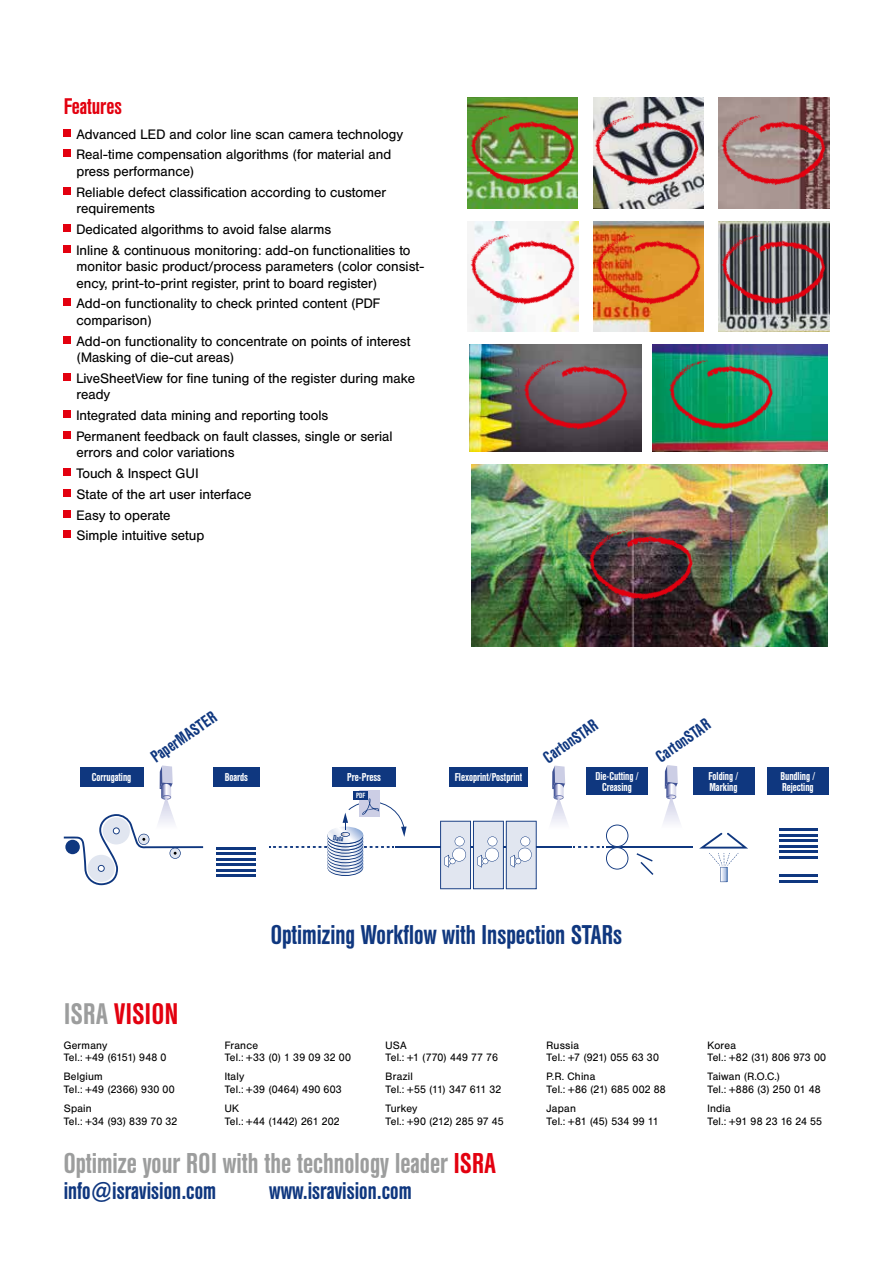
<style>
.page{position:relative;width:893px;height:1263px;background:#fff}
.page>*{position:absolute;margin:0;border:0;box-sizing:border-box;transform-origin:0 0}
.t1{font:500 29.55px "Helvetica Con BQ";letter-spacing:.02em;color:#e3000f}
.t2{font:500 28.5px "Helvetica Con BQ";color:#9c9d9d}
.t3{font:500 27px "Helvetica Con BQ";color:#0f377f}
.t4{font:500 24px "Helvetica Con BQ";color:#0f377f}
.t5{font:500 22.5px "Helvetica Con BQ";color:#e3000f}
.t6{font:500 16.95px "Helvetica Con BQ";color:#0f377f}
.t7{font:13.5px/20.7px "Helvetica BQ";color:#000}
.t8{font:500 11.4px/10.4px "Helvetica Con BQ";color:#fff}
.t9{font:10.5px/12.8px "Helvetica BQ";letter-spacing:.02em;color:#000}
.t10{font:500 7.5px "Helvetica Con BQ";color:#0f377f}
.t11{font:500 7.5px "Helvetica Con BQ";color:#fff}
.s1{color:#9c9d9d}
.s2{color:#e3000f}
</style>
<div class="page">
<div style="left:64px;top:129px;width:7px;height:7px;background:#e3000f"></div>
<div style="left:64px;top:150px;width:7px;height:7px;background:#e3000f"></div>
<div style="left:64px;top:187px;width:7px;height:7px;background:#e3000f"></div>
<div style="left:64px;top:224px;width:7px;height:8px;background:#e3000f"></div>
<div style="left:64px;top:245px;width:7px;height:7px;background:#e3000f"></div>
<div style="left:64px;top:299px;width:7px;height:7px;background:#e3000f"></div>
<div style="left:64px;top:336px;width:7px;height:7px;background:#e3000f"></div>
<div style="left:64px;top:373px;width:7px;height:8px;background:#e3000f"></div>
<div style="left:64px;top:411px;width:7px;height:7px;background:#e3000f"></div>
<div style="left:64px;top:431px;width:7px;height:8px;background:#e3000f"></div>
<div style="left:64px;top:469px;width:7px;height:7px;background:#e3000f"></div>
<div style="left:64px;top:489px;width:7px;height:8px;background:#e3000f"></div>
<div style="left:64px;top:510px;width:7px;height:7px;background:#e3000f"></div>
<div style="left:64px;top:531px;width:7px;height:7px;background:#e3000f"></div>
<img style="left:468px;top:98px;width:110px;height:110px">
<img style="left:469px;top:221px;width:109px;height:110px">
<img style="left:593px;top:98px;width:110px;height:110px">
<img style="left:593px;top:221px;width:110px;height:110px">
<img style="left:719px;top:98px;width:110px;height:110px">
<img style="left:719px;top:221px;width:110px;height:110px">
<img style="left:468px;top:114px;width:110px;height:89px">
<img style="left:468px;top:233px;width:111px;height:90px">
<img style="left:594px;top:233px;width:110px;height:90px">
<img style="left:593px;top:114px;width:111px;height:89px">
<img style="left:719px;top:114px;width:111px;height:89px">
<img style="left:719px;top:233px;width:111px;height:90px">
<hr style="left:395px;top:846px;width:176px;height:2px;background:#0f377f">
<hr style="left:607px;top:846px;width:86px;height:2px;background:#0f377f">
<hr style="left:217px;top:847px;width:39px;height:2px;background:#0f377f">
<hr style="left:217px;top:852px;width:39px;height:3px;background:#0f377f">
<hr style="left:217px;top:858px;width:39px;height:2px;background:#0f377f">
<hr style="left:217px;top:863px;width:39px;height:3px;background:#0f377f">
<hr style="left:217px;top:869px;width:39px;height:2px;background:#0f377f">
<hr style="left:217px;top:874px;width:39px;height:3px;background:#0f377f">
<hr style="left:779px;top:828px;width:39px;height:3px;background:#0f377f">
<hr style="left:779px;top:834px;width:39px;height:3px;background:#0f377f">
<hr style="left:779px;top:839px;width:39px;height:3px;background:#0f377f">
<hr style="left:779px;top:845px;width:39px;height:3px;background:#0f377f">
<hr style="left:779px;top:850px;width:39px;height:3px;background:#0f377f">
<hr style="left:779px;top:856px;width:39px;height:3px;background:#0f377f">
<hr style="left:779px;top:874px;width:39px;height:3px;background:#0f377f">
<svg style="left:637px;top:853px;width:16px;height:22px"></svg>
<hr style="left:779px;top:879px;width:39px;height:3px;background:#0f377f">
<svg style="left:327px;top:859px;width:36px;height:17px"></svg>
<div style="left:213px;top:768px;width:47px;height:19px;background:#0f377f"></div>
<div style="left:332px;top:768px;width:64px;height:19px;background:#0f377f"></div>
<div style="left:449px;top:768px;width:78px;height:19px;background:#0f377f"></div>
<div style="left:586px;top:768px;width:62px;height:27px;background:#0f377f"></div>
<div style="left:693px;top:768px;width:62px;height:27px;background:#0f377f"></div>
<div style="left:767px;top:768px;width:62px;height:27px;background:#0f377f"></div>
<svg style="left:440px;top:821px;width:97px;height:68px"></svg>
<svg style="left:699px;top:833px;width:49px;height:49px"></svg>
<div style="left:359px;top:790px;width:21px;height:26px;background:#cccee5"></div>
<div style="left:353px;top:791px;width:15px;height:9px;background:#0f377f"></div>
<svg style="left:269px;top:798px;width:138px;height:77px"></svg>
<svg style="left:64px;top:765px;width:139px;height:120px"></svg>
<svg style="left:551px;top:765px;width:77px;height:104px"></svg>
<svg style="left:663px;top:765px;width:17px;height:58px"></svg>
<img style="left:470px;top:344px;width:172px;height:107px">
<img style="left:652px;top:344px;width:175px;height:107px">
<img style="left:471px;top:464px;width:356px;height:182px">
<img style="left:586px;top:529px;width:120px;height:89px">
<img style="left:521px;top:358px;width:120px;height:90px">
<img style="left:666px;top:358px;width:120px;height:90px">
<h3 class="t5" style="left:64px;top:95px;width:60px">Features</h3>
<p class="t7" style="left:77px;top:124px;width:328px">Advanced LED and color line scan camera technology<br>Real-time compensation algorithms (for material and</p>
<p class="t7" style="left:77px;top:161px;width:311px">press performance)<br>Reliable defect classification according to customer</p>
<p class="t7" style="left:77px;top:198px;width:336px">requirements<br>Dedicated algorithms to avoid false alarms<br>Inline &amp; continuous monitoring: add-on functionalities to</p>
<p class="t7" style="left:77px;top:259px;width:349px;line-height:16.5px">monitor basic product/process parameters (color consist&shy;ency, print-to-print register, print to board register)</p>
<p class="t7" style="left:77px;top:296px;width:305px;line-height:16.5px">Add-on functionality to check printed content (PDF comparison)</p>
<p class="t7" style="left:77px;top:333px;width:335px;line-height:16.5px">Add-on functionality to concentrate on points of interest (Masking of die-cut areas)</p>
<p class="t7" style="left:77px;top:370px;width:340px;line-height:16.5px">LiveSheetView for fine tuning of the register during make ready</p>
<p class="t7" style="left:77px;top:405px;width:318px">Integrated data mining and reporting tools<br>Permanent feedback on fault classes, single or serial</p>
<p class="t7" style="left:77px;top:443px;width:176px">errors and color variations<br>Touch &amp; Inspect GUI<br>State of the art user interface<br>Easy to operate<br>Simple intuitive setup</p>
<p class="t6" style="left:147px;top:751px;width:78px;rotate:-35deg">PaperMASTER</p>
<p class="t6" style="left:540px;top:751px;width:64px;rotate:-35deg">CartonSTAR</p>
<p class="t6" style="left:653px;top:751px;width:64px;rotate:-35deg">CartonSTAR</p>
<p class="t8" style="left:92px;top:772px;width:41px">Corrugating</p>
<p class="t8" style="left:225px;top:772px;width:25px">Boards</p>
<p class="t8" style="left:347px;top:772px;width:35px">Pre-Press</p>
<p class="t8" style="left:455px;top:772px;width:69px">Flexoprint/Postprint</p>
<p class="t8" style="left:595px;top:772px;width:45px;text-align:center">Die-Cutting /<br>Creasing</p>
<p class="t8" style="left:708px;top:772px;width:31px">Folding /<br>Marking</p>
<p class="t8" style="left:780px;top:772px;width:36px">Bundling /<br>Rejecting</p>
<p class="t11" style="left:356px;top:792px;width:11px">PDF</p>
<p class="t10" style="left:334px;top:834px;width:12px;rotate:10deg">Data</p>
<h1 class="t1" style="left:64px;top:998px;width:116px"><span class="s1">ISRA</span> VISION</h1>
<p class="t9" style="left:64px;top:1039px;width:104px">Germany<br>Tel.: +49 (6151) 948 0</p>
<p class="t9" style="left:64px;top:1071px;width:112px">Belgium<br>Tel.: +49 (2366) 930 00</p>
<p class="t9" style="left:64px;top:1102px;width:115px">Spain<br>Tel.: +34 (93) 839 70 32</p>
<h3 class="t3" style="left:271px;top:920px;width:353px">Optimizing Workflow with Inspection STARs</h3>
<p class="t9" style="left:225px;top:1039px;width:128px">France<br>Tel.: +33 (0) 1 39 09 32 00</p>
<p class="t9" style="left:225px;top:1071px;width:119px">Italy<br>Tel.: +39 (0464) 490 603</p>
<p class="t9" style="left:225px;top:1102px;width:117px">UK<br>Tel.: +44 (1442) 261 202</p>
<p class="t9" style="left:386px;top:1039px;width:114px">USA<br>Tel.: +1 (770) 449 77 76</p>
<p class="t9" style="left:386px;top:1071px;width:117px">Brazil<br>Tel.: +55 (11) 347 611 32</p>
<p class="t9" style="left:386px;top:1102px;width:120px">Turkey<br>Tel.: +90 (212) 285 97 45</p>
<p class="t9" style="left:547px;top:1039px;width:114px">Russia<br>Tel.: +7 (921) 055 63 30</p>
<p class="t9" style="left:547px;top:1071px;width:121px">P.R. China<br>Tel.: +86 (21) 685 002 88</p>
<p class="t9" style="left:547px;top:1102px;width:114px">Japan<br>Tel.: +81 (45) 534 99 11</p>
<h2 class="t2" style="left:64px;top:1148px;width:434px">Optimize your ROI with the technology leader <span class="s2">ISRA</span></h2>
<h3 class="t4" style="left:64px;top:1178px;width:154px">info@isravision.com</h3>
<h3 class="t4" style="left:269px;top:1178px;width:144px">www.isravision.com</h3>
<p class="t9" style="left:707px;top:1039px;width:120px">Korea<br>Tel.: +82 (31) 806 973 00</p>
<p class="t9" style="left:707px;top:1071px;width:115px">Taiwan (R.O.C.)<br>Tel.: +886 (3) 250 01 48</p>
<p class="t9" style="left:707px;top:1102px;width:116px">India<br>Tel.: +91 98 23 16 24 55</p>
</div>
